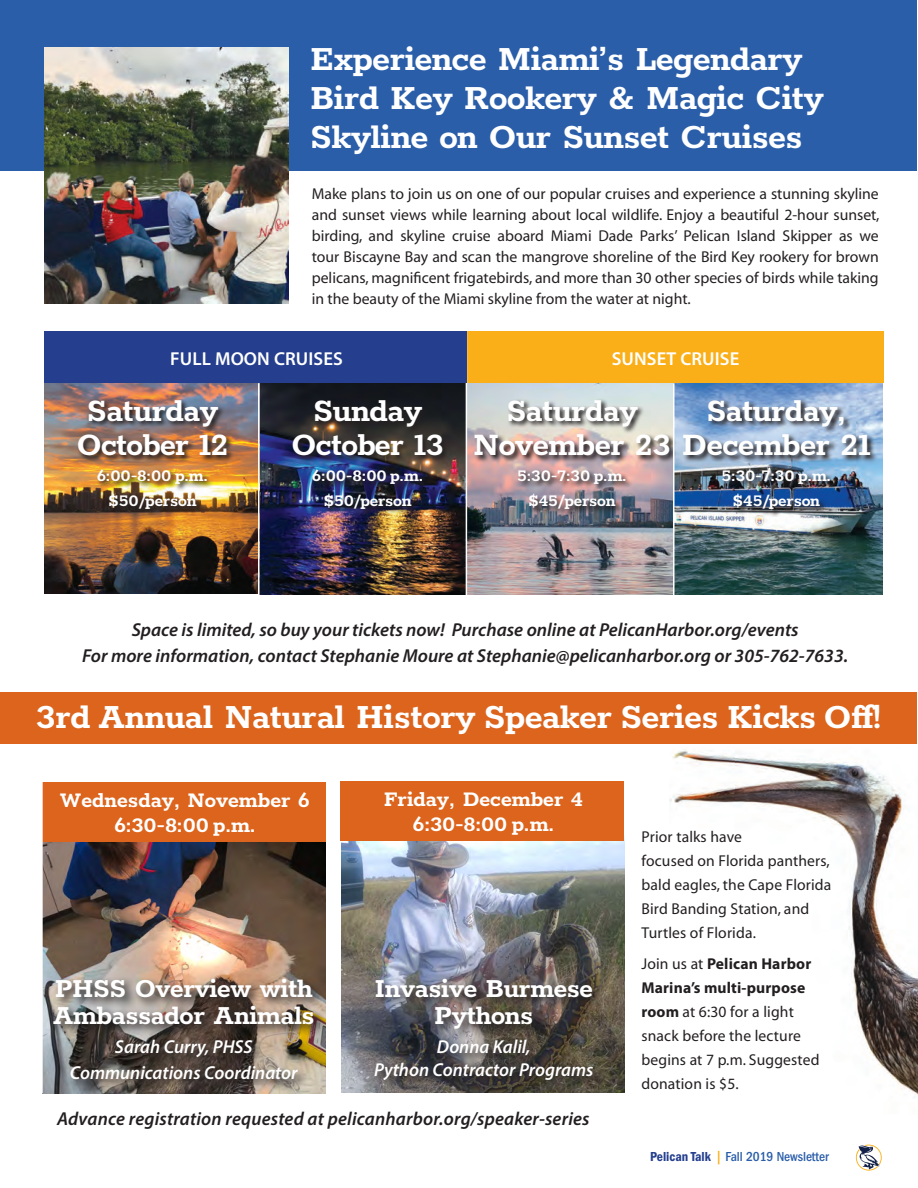
<style>
.page{position:relative;width:918px;height:1188px;background:#fff}
.page>*{position:absolute;margin:0;border:0;box-sizing:border-box;transform-origin:0 0}
._2_secondary_serif_h{font:700 39px/39px "Rokkitt";letter-spacing:-.01em;color:#fff}
._5_base_text{font:700 36px/34.5px "Rokkitt";letter-spacing:-.01em;color:#fff}
.speaker_topic{font:700 30px/27px "Rokkitt";letter-spacing:-.01em;color:#fff}
._5_base_text-2{font:700 24px/25.5px "Rokkitt";color:#fff;text-align:center}
._5_base_text-3{font:italic 600 18.75px/25.5px "Myriad Pro";color:#231f20;text-align:center}
._5_base_text-4{font:700 18.75px/25.5px "Rokkitt";letter-spacing:-.01em;color:#fff;text-align:center}
.speaker_name{font:italic 600 18.75px/25.5px "Myriad Pro";color:#fff;text-align:center}
._2_secondary_serif_h-2{font:italic 600 18.75px "Myriad Pro";letter-spacing:.01em;color:#231f20}
._5_base_text-5{font:18.75px "Myriad MM 565 600";letter-spacing:.005em;color:#fff}
._5_base_text-6{font:15.75px/21px "Myriad MM 400 600";color:#231f20;text-align:justify}
._2_secondary_serif_h-3{font:15.75px/24px "Myriad MM 400 600";letter-spacing:.01em;color:#231f20}
.t1{font:500 condensed 13.5px "Franklin Gothic";letter-spacing:-.005em;color:#2b5ea9}
.s1{font-family:"Myriad Pro";font-weight:700}
.s2{font-weight:600;color:#253f8e}
.s3{color:#faaf18}
</style>
<div class="page">
<img style="left:669px;top:749px;width:249px;height:349px">
<img style="left:259px;top:383px;width:207px;height:211px">
<img style="left:468px;top:383px;width:205px;height:211px">
<img style="left:44px;top:383px;width:214px;height:210px">
<img style="left:675px;top:383px;width:208px;height:211px">
<div style="left:0;top:0;width:917px;height:171px;background:#2b5ea9"></div>
<svg style="left:856px;top:1145px;width:26px;height:26px"></svg>
<div style="left:464px;top:332px;width:419px;height:51px;background:#faaf18"></div>
<img style="left:292px;top:398px;width:586px;height:119px">
<img style="left:77px;top:398px;width:157px;height:119px">
<hr style="left:466px;top:321px;width:1px;height:279px;background:#fff">
<hr style="left:673px;top:383px;width:2px;height:217px;background:#fff">
<div style="left:0;top:692px;width:917px;height:51px;background:#dc641c"></div>
<img style="left:43px;top:842px;width:283px;height:251px">
<div style="left:42px;top:782px;width:284px;height:60px;background:#dc641c"></div>
<hr style="left:41px;top:771px;width:2px;height:322px;background:#fff">
<img style="left:51px;top:975px;width:275px;height:117px">
<img style="left:44px;top:47px;width:244px;height:256px">
<div style="left:44px;top:332px;width:423px;height:51px;background:#253f8e"></div>
<img style="left:341px;top:835px;width:284px;height:257px">
<div style="left:340px;top:781px;width:284px;height:60px;background:#dc641c"></div>
<svg style="left:372px;top:975px;width:233px;height:117px;background:#54504e"></svg>
<p class="_2_secondary_serif_h" style="left:310px;top:36px;width:515px">Experience Miami’s Legendary<br>Bird Key Rookery &amp; Magic City<br>Skyline on Our Sunset Cruises</p>
<p class="_5_base_text-6" style="left:312px;top:185px;width:569px">Make plans to join us on one of our popular cruises and experience a stunning skyline and sunset views while learning about local wildlife. Enjoy a beautiful 2-hour sunset, birding, and skyline cruise aboard Miami Dade Parks’ Pelican Island Skipper as we tour Biscayne Bay and scan the mangrove shoreline of the Bird Key rookery for brown pelicans, magnificent frigatebirds, and more than 30 other species of birds while taking in the beauty of the Miami skyline from the water at night.</p>
<p class="_5_base_text-5" style="left:170px;top:350px;width:174px">FULL MOON CRUISES</p>
<p class="_5_base_text" style="left:77px;top:390px;width:153px">Saturday<br>October 12</p>
<p class="_5_base_text-4" style="left:97px;top:461px;width:113px">6:00-8:00 p.m. $50/person</p>
<p class="_5_base_text" style="left:292px;top:390px;width:154px;text-align:center">Sunday<br>October 13</p>
<p class="_5_base_text-4" style="left:312px;top:461px;width:113px">6:00-8:00 p.m. $50/person</p>
<p class="_5_base_text-5" style="left:612px;top:350px;width:129px">SUNSET CRUISE</p>
<p class="_5_base_text" style="left:473px;top:390px;width:399px;text-indent:33px">Saturday<br>November 23 December 21</p>
<p class="_5_base_text-4" style="left:517px;top:461px;width:111px">5:30-7:30 p.m. $45/person</p>
<p class="_5_base_text" style="left:706px;top:390px;width:142px">Saturday,</p>
<p class="_5_base_text-4" style="left:721px;top:461px;width:111px">5:30-7:30 p.m. $45/person</p>
<p class="_5_base_text-3" style="left:82px;top:617px;width:768px">Space is limited, so buy your tickets now! Purchase online at PelicanHarbor.org/events<br>For more information, contact Stephanie Moure at Stephanie@pelicanharbor.org or 305-762-7633.</p>
<p class="_2_secondary_serif_h" style="left:36px;top:694px;width:847px">3rd Annual Natural History Speaker Series Kicks Off!</p>
<p class="_5_base_text-2" style="left:60px;top:785px;width:252px">Wednesday, November 6<br>6:30-8:00 p.m.</p>
<p class="speaker_topic" style="left:53px;top:972px;width:264px">PHSS Overview with<br>Ambassador Animals</p>
<p class="speaker_name" style="left:70px;top:1034px;width:229px">Sarah Curry, PHSS<br>Communications Coordinator</p>
<p class="_5_base_text-2" style="left:384px;top:784px;width:201px">Friday, December 4<br>6:30-8:00 p.m.</p>
<p class="speaker_topic" style="left:374px;top:972px;width:220px;text-align:center">Invasive Burmese<br>Pythons</p>
<p class="speaker_name" style="left:374px;top:1035px;width:221px;line-height:22.5px">Donna Kalil,<br>Python Contractor Programs</p>
<p class="_2_secondary_serif_h-2" style="left:57px;top:1107px;width:534px">Advance registration requested at pelicanharbor.org/speaker-series</p>
<p class="_2_secondary_serif_h-3" style="left:641px;top:826px;width:191px">Prior talks have<br>focused on Florida panthers, bald eagles, the Cape Florida<br>Bird Banding Station, and<br>Turtles of Florida.</p>
<p class="_2_secondary_serif_h-3" style="left:641px;top:953px;width:180px">Join us at <span class="s1">Pelican Harbor<br>Marina’s multi-purpose room</span> at 6:30 for a light snack before the lecture begins at 7 p.m. Suggested donation is $5.</p>
<p class="t1" style="left:650px;top:1149px;width:180px"><span class="s2">Pelican Talk</span> <span class="s3">|</span> Fall 2019 Newsletter</p>
</div>
